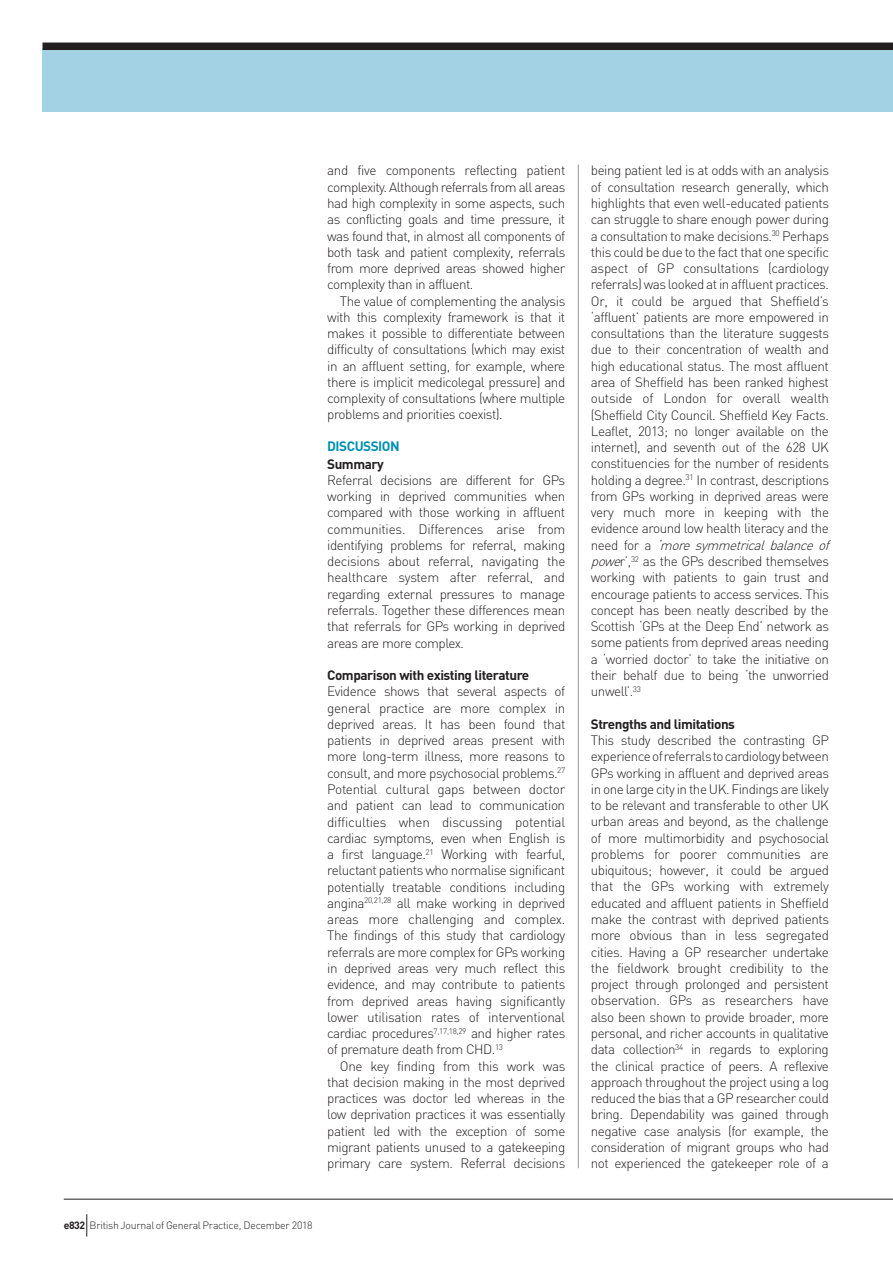
<style>
.page{position:relative;width:893px;height:1263px;background:#fff}
.page>*{position:absolute;margin:0;border:0;box-sizing:border-box;transform-origin:0 0}
.t1{font:300 13.5px/16.2px "DIN";letter-spacing:-.035em;color:#231f20;text-align:justify}
.t2{font:700 13.5px "DIN";letter-spacing:-.035em;color:#231f20}
.t3{font:700 13.5px "DIN";letter-spacing:-.035em;color:#008fb3}
.t4{font:300 10.5px "DIN";letter-spacing:-.025em;color:#231f20}
.s1{font-weight:700}
.s2{font-style:italic}
</style>
<div class="page">
<div style="left:43px;top:48px;width:850px;height:64px;background:#a2d2e3"></div>
<div style="left:43px;top:43px;width:850px;height:7px;background:#231f20"></div>
<hr style="left:578px;top:165px;width:1px;height:1003px;background:#939598">
<hr style="left:64px;top:1199px;width:829px;height:1px;background:#231f20">
<svg style="left:86px;top:1214px;width:1px;height:22px"></svg>
<p class="t1" style="left:327px;top:162px;width:240px">and five components reflecting patient complexity. Although referrals from all areas had high complexity in some aspects, such as conflicting goals and time pressure, it was found that, in almost all components of both task and patient complexity, referrals from more deprived areas showed higher complexity than in affluent.</p>
<p class="t1" style="left:327px;top:292px;width:240px;text-indent:13px">The value of complementing the analysis with this complexity framework is that it makes it possible to differentiate between difficulty of consultations (which may exist in an affluent setting, for example, where there is implicit medicolegal pressure) and complexity of consultations (where multiple problems and priorities coexist).</p>
<p class="t3" style="left:327px;top:437px;width:74px">DISCUSSION</p>
<p class="t2" style="left:327px;top:455px;width:58px">Summary</p>
<p class="t1" style="left:327px;top:472px;width:240px">Referral decisions are different for GPs working in deprived communities when compared with those working in affluent communities. Differences arise from identifying problems for referral, making decisions about referral, navigating the healthcare system after referral, and regarding external pressures to manage referrals. Together these differences mean that referrals for GPs working in deprived areas are more complex.</p>
<p class="t2" style="left:327px;top:666px;width:204px">Comparison with existing literature</p>
<p class="t1" style="left:327px;top:683px;width:240px">Evidence shows that several aspects of general practice are more complex in deprived areas. It has been found that patients in deprived areas present with more long-term illness, more reasons to consult, and more psychosocial problems.<sup>27<br></sup>Potential cultural gaps between doctor and patient can lead to communication difficulties when discussing potential cardiac symptoms, even when English is a first language.<sup>21</sup> Working with fearful, reluctant patients who normalise significant potentially treatable conditions including angina<sup>20,21,28</sup> all make working in deprived areas more challenging and complex.<br>The findings of this study that cardiology referrals are more complex for GPs working in deprived areas very much reflect this evidence, and may contribute to patients from deprived areas having significantly lower utilisation rates of interventional cardiac procedures<sup>7,17,18,29</sup> and higher rates of premature death from CHD.<sup>13</sup></p>
<p class="t1" style="left:327px;top:1057px;width:240px;text-indent:13px">One key finding from this work was that decision making in the most deprived practices was doctor led whereas in the low deprivation practices it was essentially patient led with the exception of some migrant patients unused to a gatekeeping primary care system. Referral decisions</p>
<p class="t4" style="left:64px;top:1218px;width:250px"><span class="s1">e832</span> British Journal of General Practice, December 2018</p>
<p class="t1" style="left:591px;top:162px;width:244px;text-align:left">being patient led is at odds with an analysis of consultation research generally, which highlights that even well-educated patients can struggle to share enough power during a consultation to make decisions.<sup>30</sup> Perhaps this could be due to the fact that one specific aspect of GP consultations (cardiology referrals) was looked at in affluent practices.<br>Or, it could be argued that Sheffield’s ‘affluent’ patients are more empowered in consultations than the literature suggests due to their concentration of wealth and high educational status. The most affluent area of Sheffield has been ranked highest outside of London for overall wealth (Sheffield City Council. Sheffield Key Facts.<br>Leaflet, 2013; no longer available on the internet), and seventh out of the 628 UK constituencies for the number of residents holding a degree.<sup>31</sup> In contrast, descriptions from GPs working in deprived areas were very much more in keeping with the evidence around low health literacy and the n e e d f o r a <span class="s2">‘more symmetrical balance of powe</span>r’,<sup>32</sup> as the GPs described themselves working with patients to gain trust and encourage patients to access services. This concept has been neatly described by the Scottish ‘GPs at the Deep End’ network as some patients from deprived areas needing a ‘worried doctor’ to take the initiative on their behalf due to being ‘the unworried unwell’.<sup>33</sup></p>
<p class="t2" style="left:591px;top:715px;width:146px">Strengths and limitations</p>
<p class="t1" style="left:591px;top:732px;width:240px">This study described the contrasting GP experience of referrals to cardiology between GPs working in affluent and deprived areas in one large city in the UK. Findings are likely to be relevant and transferable to other UK urban areas and beyond, as the challenge of more multimorbidity and psychosocial problems for poorer communities are ubiquitous; however, it could be argued that the GPs working with extremely educated and affluent patients in Sheffield make the contrast with deprived patients more obvious than in less segregated cities. Having a GP researcher undertake the fieldwork brought credibility to the project through prolonged and persistent observation. GPs as researchers have also been shown to provide broader, more personal, and richer accounts in qualitative data collection<sup>34</sup> in regards to exploring the clinical practice of peers. A reflexive approach throughout the project using a log reduced the bias that a GP researcher could bring. Dependability was gained through negative case analysis (for example, the consideration of migrant groups who had not experienced the gatekeeper role of a</p>
</div>
